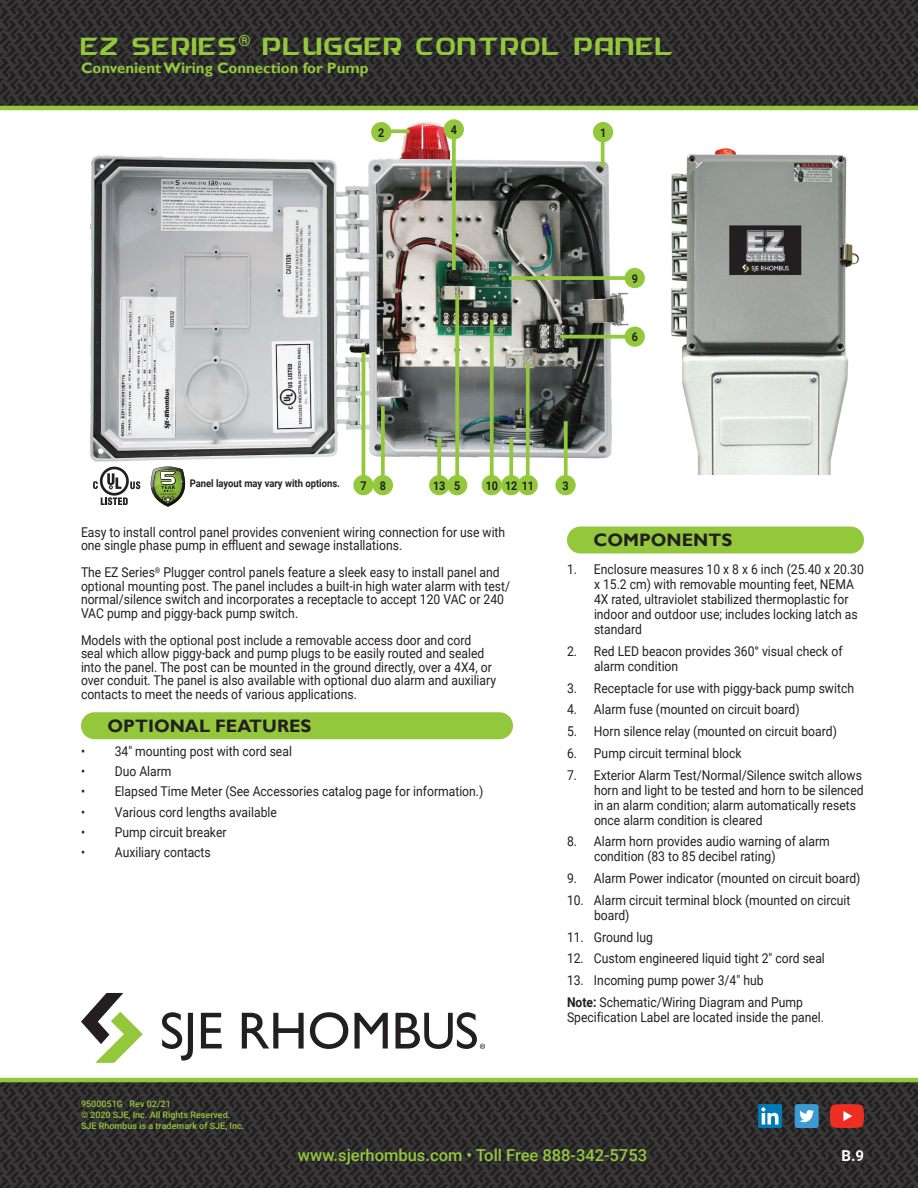
<style>
.page{position:relative;width:918px;height:1188px;background:#fff}
.page>*{position:absolute;margin:0;border:0;box-sizing:border-box;transform-origin:0 0}
.t1{font:27px "HYDRO";letter-spacing:-.05em;color:#94c83c;scale:.75 1}
.t2{font:700 18px "Gill Sans";color:#231f20}
.t3{font:500 16.5px "Roboto";color:#94c83c}
.t4{font:700 15px "Gill Sans";color:#94c83c}
.t5{font:700 15px "Roboto";color:#fff}
.Body_text{font:13.5px/15px "Roboto";color:#231f20;scale:.9 1}
.Red_Numbers__Blue_Te{font:13.5px/15px "Roboto";color:#231f20;scale:.9 1}
.t6{font:700 12px "Roboto";letter-spacing:-.02em;color:#231f20;scale:.9 1}
.t7{font:700 10.5px "Roboto";color:#231f20;scale:.9 1}
.t8{font:500 9px "Roboto";color:#94c83c}
.s1{font-weight:700}
</style>
<div class="page">
<img style="left:0;top:1082px;width:918px;height:106px">
<img style="left:0;top:0;width:918px;height:106px">
<hr style="left:0;top:1078px;width:918px;height:4px;background:#94c83c">
<hr style="left:0;top:106px;width:918px;height:4px;background:#94c83c">
<svg style="left:162px;top:1012px;width:31px;height:49px"></svg>
<svg style="left:201px;top:1013px;width:21px;height:35px"></svg>
<svg style="left:242px;top:1013px;width:62px;height:36px"></svg>
<svg style="left:310px;top:1012px;width:38px;height:37px"></svg>
<svg style="left:355px;top:1013px;width:33px;height:36px"></svg>
<svg style="left:81px;top:993px;width:62px;height:70px"></svg>
<svg style="left:396px;top:1012px;width:89px;height:37px"></svg>
<svg style="left:830px;top:1104px;width:34px;height:24px"></svg>
<div style="left:758px;top:1104px;width:24px;height:24px;background:#007bb6;border-radius:2px"></div>
<svg style="left:761px;top:1107px;width:25px;height:18px"></svg>
<div style="left:795px;top:1104px;width:24px;height:24px;background:#3c9bd5;border-radius:3px"></div>
<svg style="left:799px;top:1110px;width:15px;height:12px"></svg>
<img style="left:90px;top:119px;width:555px;height:356px">
<img style="left:671px;top:148px;width:188px;height:327px">
<svg style="left:560px;top:335px;width:65px;height:4px"></svg>
<svg style="left:455px;top:295px;width:4px;height:180px"></svg>
<svg style="left:509px;top:276px;width:116px;height:4px"></svg>
<svg style="left:564px;top:421px;width:4px;height:54px"></svg>
<svg style="left:601px;top:142px;width:4px;height:25px"></svg>
<svg style="left:381px;top:406px;width:4px;height:69px"></svg>
<svg style="left:391px;top:129px;width:18px;height:4px"></svg>
<hr style="left:362px;top:352px;width:3px;height:128px;background:#94c83c">
<div style="left:593px;top:122px;width:20px;height:20px;background:#94c83c;border-radius:50%"></div>
<div style="left:371px;top:122px;width:20px;height:20px;background:#94c83c;border-radius:50%"></div>
<div style="left:625px;top:327px;width:20px;height:20px;background:#94c83c;border-radius:50%"></div>
<div style="left:555px;top:475px;width:21px;height:20px;background:#94c83c;border-radius:50%"></div>
<div style="left:625px;top:268px;width:20px;height:20px;background:#94c83c;border-radius:50%"></div>
<div style="left:373px;top:475px;width:20px;height:20px;background:#94c83c;border-radius:50%"></div>
<div style="left:447px;top:475px;width:20px;height:20px;background:#94c83c;border-radius:50%"></div>
<div style="left:353px;top:475px;width:21px;height:20px;background:#94c83c;border-radius:50%"></div>
<div style="left:81px;top:712px;width:432px;height:27px;background:#94c83c;border-radius:14px"></div>
<div style="left:567px;top:526px;width:297px;height:28px;background:#94c83c;border-radius:14px"></div>
<svg style="left:93px;top:467px;width:47px;height:38px"></svg>
<svg style="left:151px;top:467px;width:34px;height:40px"></svg>
<svg style="left:452px;top:140px;width:4px;height:130px"></svg>
<div style="left:444px;top:119px;width:20px;height:21px;background:#94c83c;border-radius:50%"></div>
<svg style="left:490px;top:320px;width:4px;height:155px"></svg>
<div style="left:482px;top:475px;width:20px;height:20px;background:#94c83c;border-radius:50%"></div>
<svg style="left:526px;top:363px;width:4px;height:112px"></svg>
<div style="left:518px;top:475px;width:20px;height:20px;background:#94c83c;border-radius:50%"></div>
<svg style="left:509px;top:437px;width:4px;height:38px"></svg>
<div style="left:501px;top:475px;width:20px;height:20px;background:#94c83c;border-radius:50%"></div>
<svg style="left:437px;top:437px;width:4px;height:38px"></svg>
<div style="left:429px;top:475px;width:20px;height:20px;background:#94c83c;border-radius:50%"></div>
<p class="t1" style="left:81px;top:29px;width:796px">EZ SERIES<sup>®</sup> PLUGGER CONTROL PANEL</p>
<p class="t4" style="left:81px;top:59px;width:289px">Convenient Wiring Connection for Pump</p>
<p class="t6" style="left:451px;top:121px;width:8px">4</p>
<p class="t6" style="left:378px;top:124px;width:8px">2</p>
<p class="t6" style="left:600px;top:124px;width:8px">1</p>
<p class="t6" style="left:632px;top:270px;width:8px">9</p>
<p class="t6" style="left:632px;top:329px;width:8px">6</p>
<p class="t7" style="left:190px;top:476px;width:168px">Panel layout may vary with options.</p>
<p class="t6" style="left:433px;top:477px;width:15px">13</p>
<p class="t6" style="left:486px;top:477px;width:15px">10</p>
<p class="t6" style="left:505px;top:477px;width:33px">12 11</p>
<p class="t6" style="left:360px;top:477px;width:8px">7</p>
<p class="t6" style="left:380px;top:477px;width:8px">8</p>
<p class="t6" style="left:454px;top:477px;width:8px">5</p>
<p class="t6" style="left:563px;top:477px;width:8px">3</p>
<p class="Body_text" style="left:81px;top:525px;width:473px;line-height:13.5px">Easy to install control panel provides convenient wiring connection for use with one single phase pump in effluent and sewage installations.</p>
<p class="Body_text" style="left:81px;top:565px;width:478px;line-height:13.5px">The EZ Series<sup>®</sup> Plugger control panels feature a sleek easy to install panel and optional mounting post. The panel includes a built-in high water alarm with test/ normal/silence switch and incorporates a receptacle to accept 120 VAC or 240<br>VAC pump and piggy-back pump switch.</p>
<p class="Body_text" style="left:81px;top:633px;width:463px;line-height:13.5px">Models with the optional post include a removable access door and cord seal which allow piggy-back and pump plugs to be easily routed and sealed into the panel. The post can be mounted in the ground directly, over a 4X4, or over conduit. The panel is also available with optional duo alarm and auxiliary contacts to meet the needs of various applications.</p>
<p class="t2" style="left:108px;top:715px;width:205px">OPTIONAL FEATURES</p>
<p class="Red_Numbers__Blue_Te" style="left:81px;top:743px;width:236px">• 34" mounting post with cord seal</p>
<p class="Red_Numbers__Blue_Te" style="left:81px;top:763px;width:102px">• Duo Alarm</p>
<p class="Red_Numbers__Blue_Te" style="left:81px;top:784px;width:449px">• Elapsed Time Meter (See Accessories catalog page for information.)</p>
<p class="Red_Numbers__Blue_Te" style="left:81px;top:804px;width:219px">• Various cord lengths available</p>
<p class="Red_Numbers__Blue_Te" style="left:81px;top:824px;width:163px">• Pump circuit breaker</p>
<p class="Red_Numbers__Blue_Te" style="left:81px;top:844px;width:146px">• Auxiliary contacts</p>
<p class="t8" style="left:81px;top:1097px;width:91px">9500051G Rev 02/21</p>
<p class="t8" style="left:81px;top:1108px;width:151px">© 2020 SJE, Inc. All Rights Reserved.</p>
<p class="t8" style="left:81px;top:1119px;width:165px">SJE Rhombus is a trademark of SJE, Inc.</p>
<p class="t2" style="left:594px;top:529px;width:140px">COMPONENTS</p>
<p class="Body_text" style="left:594px;top:561px;width:301px;text-indent:-27px">1. Enclosure measures 10 x 8 x 6 inch (25.40 x 20.30 x 15.2 cm) with removable mounting feet, NEMA 4X rated, ultraviolet stabilized thermoplastic for indoor and outdoor use; includes locking latch as standard</p>
<p class="Body_text" style="left:594px;top:643px;width:278px;text-indent:-27px">2. Red LED beacon provides 360° visual check of alarm condition</p>
<p class="Body_text" style="left:567px;top:680px;width:320px">3. Receptacle for use with piggy-back pump switch</p>
<p class="Body_text" style="left:567px;top:702px;width:260px">4. Alarm fuse (mounted on circuit board)</p>
<p class="Body_text" style="left:567px;top:723px;width:301px">5. Horn silence relay (mounted on circuit board)</p>
<p class="Body_text" style="left:567px;top:745px;width:196px">6. Pump circuit terminal block</p>
<p class="Body_text" style="left:594px;top:767px;width:301px;text-indent:-27px">7. Exterior Alarm Test/Normal/Silence switch allows horn and light to be tested and horn to be silenced in an alarm condition; alarm automatically resets once alarm condition is cleared</p>
<p class="Body_text" style="left:594px;top:834px;width:264px;text-indent:-27px">8. Alarm horn provides audio warning of alarm condition (83 to 85 decibel rating)</p>
<p class="Body_text" style="left:567px;top:870px;width:328px">9. Alarm Power indicator (mounted on circuit board)</p>
<p class="Body_text" style="left:594px;top:892px;width:286px;text-indent:-27px">10. Alarm circuit terminal block (mounted on circuit board)</p>
<p class="Body_text" style="left:567px;top:929px;width:97px">11. Ground lug</p>
<p class="Body_text" style="left:567px;top:951px;width:288px">12. Custom engineered liquid tight 2" cord seal</p>
<p class="Body_text" style="left:567px;top:972px;width:220px">13. Incoming pump power 3/4" hub</p>
<p class="Red_Numbers__Blue_Te" style="left:567px;top:994px;width:287px"><span class="s1">Note:</span> Schematic/Wiring Diagram and Pump<br>Specification Label are located inside the panel.</p>
<p class="t3" style="left:298px;top:1144px;width:351px">www.sjerhombus.com • Toll Free 888-342-5753</p>
<p class="t5" style="left:841px;top:1145px;width:24px">B.9</p>
</div>
